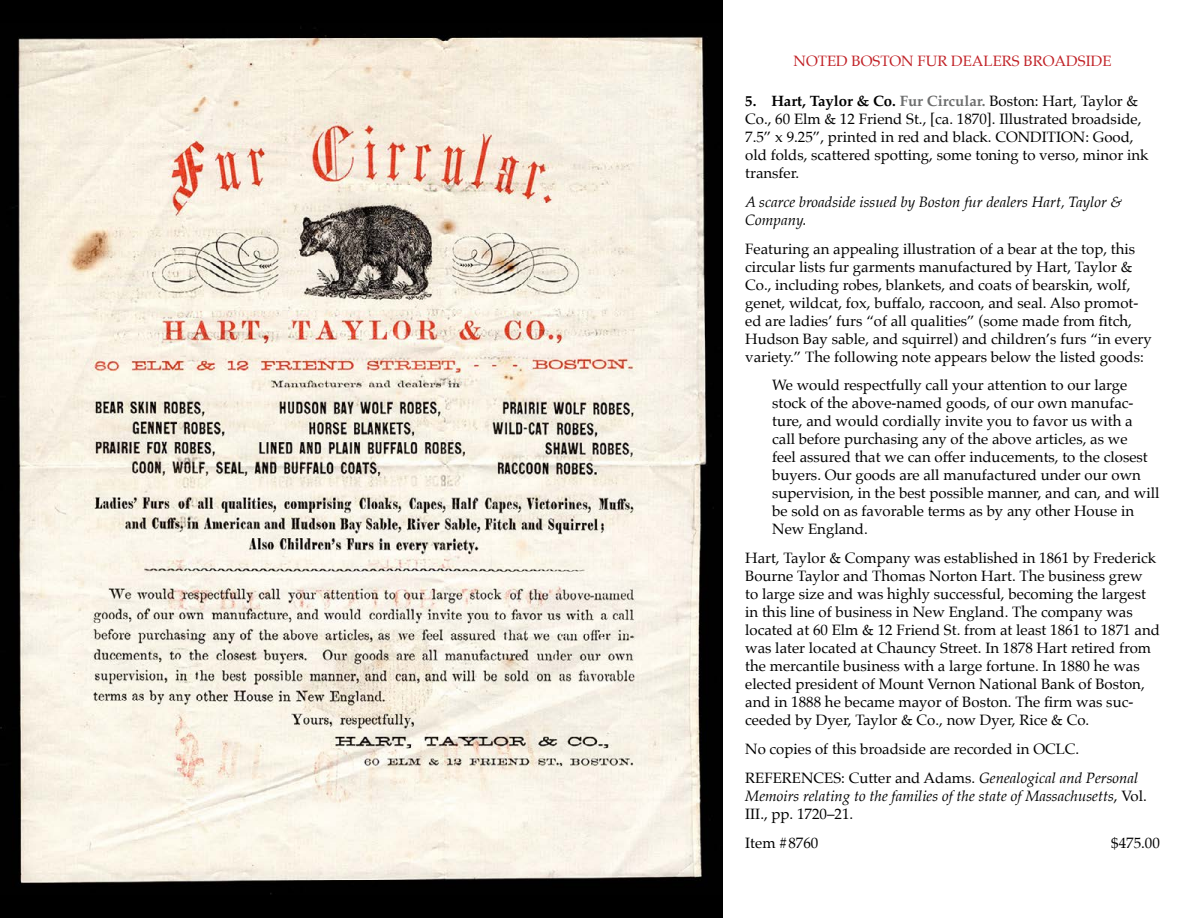
<style>
.page{position:relative;width:1188px;height:918px;background:#fff}
.page>*{position:absolute;margin:0;border:0;box-sizing:border-box;transform-origin:0 0}
.t1{font:15px/18px "Palatino";color:#000}
.t2{font:italic 15px/18px "Palatino";color:#000}
.t3{font:15px "Palatino";color:#c12126}
.s1{font-weight:700}
.s2{font-weight:700;color:#6c6d6d}
.s3{font-style:italic}
.s4{font-style:normal}
</style>
<div class="page">
<div style="left:0;top:0;width:723px;height:918px;background:#000"></div>
<img style="left:0;top:27px;width:714px;height:868px">
<p class="t3" style="left:794px;top:49px;width:319px">NOTED BOSTON FUR DEALERS BROADSIDE</p>
<p class="t1" style="left:745px;top:92px;width:405px"><span class="s1">5. Hart, Taylor &amp; Co.</span> <span class="s2">Fur Circular.</span> Boston: Hart, Taylor &amp; Co., 60 Elm &amp; 12 Friend St., [ca. 1870]. Illustrated broadside, 7.5” x 9.25”, printed in red and black. CONDITION: Good, old folds, scattered spotting, some toning to verso, minor ink transfer.</p>
<p class="t2" style="left:745px;top:192px;width:379px">A scarce broadside issued by Boston fur dealers Hart, Taylor &amp;<br>Company.</p>
<p class="t1" style="left:745px;top:239px;width:408px">Featuring an appealing illustration of a bear at the top, this circular lists fur garments manufactured by Hart, Taylor &amp; Co., including robes, blankets, and coats of bearskin, wolf, genet, wildcat, fox, buffalo, raccoon, and seal. Also promot&shy;ed are ladies’ furs “of all qualities” (some made from fitch, Hudson Bay sable, and squirrel) and children’s furs “in every variety.” The following note appears below the listed goods:</p>
<p class="t1" style="left:772px;top:376px;width:389px">We would respectfully call your attention to our large stock of the above-named goods, of our own manufac&shy;ture, and would cordially invite you to favor us with a<br>call before purchasing any of the above articles, as we<br>feel assured that we can offer inducements, to the closest buyers. Our goods are all manufactured under our own supervision, in the best possible manner, and can, and will be sold on as favorable terms as by any other House in New England.</p>
<p class="t1" style="left:745px;top:549px;width:416px">Hart, Taylor &amp; Company was established in 1861 by Frederick Bourne Taylor and Thomas Norton Hart. The business grew<br>to large size and was highly successful, becoming the largest in this line of business in New England. The company was located at 60 Elm &amp; 12 Friend St. from at least 1861 to 1871 and was later located at Chauncy Street. In 1878 Hart retired from the mercantile business with a large fortune. In 1880 he was elected president of Mount Vernon National Bank of Boston, and in 1888 he became mayor of Boston. The firm was suc&shy;ceeded by Dyer, Taylor &amp; Co., now Dyer, Rice &amp; Co.</p>
<p class="t1" style="left:745px;top:734px;width:395px;line-height:28.8px">No copies of this broadside are recorded in OCLC.<br>REFERENCES: Cutter and Adams. <span class="s3">Genealogical and Personal</span></p>
<p class="t2" style="left:745px;top:786px;width:403px">Memoirs relating to the families of the state of Massachusetts<span class="s4">, Vol.<br>III., pp. 1720–21.</span></p>
<p class="t1" style="left:745px;top:833px;width:75px">Item #8760</p>
<p class="t1" style="left:1111px;top:833px;width:50px">$475.00</p>
</div>
